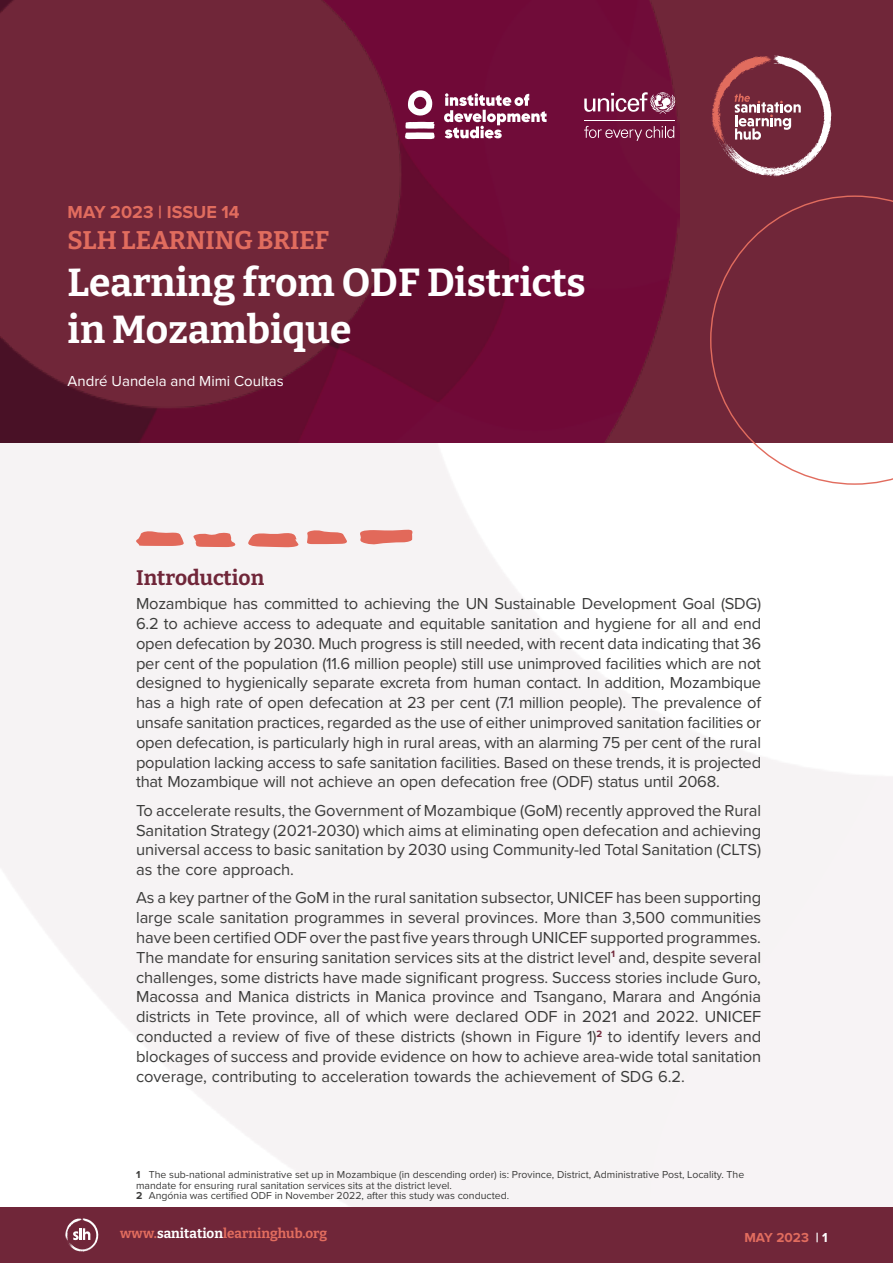
<style>
.page{position:relative;width:893px;height:1263px;background:#fff}
.page>*{position:absolute;margin:0;border:0;box-sizing:border-box;transform-origin:0 0}
.t1{font:100 39px/46.8px "Bitter";color:#fff}
.t2{font:100 25.5px "Bitter";color:#e16c5e}
.Body_Header_PLUS{font:100 21px "Bitter";color:#702639}
.t3{font:700 18px "Proxima Nova";color:#e16c5e}
.Intro{font:16.5px/19.8px "Proxima Nova";letter-spacing:-.005em;color:#3c3c3b;text-align:justify}
.t4{font:15px "Proxima Nova";color:#fff}
.t5{font:100 13.5px "Bitter";color:#e16c5e}
.t6{font:700 13.5px "Proxima Nova";color:#e16c5e}
.footnote{font:10.5px/10.5px "Proxima Nova";color:#3c3c3b}
.s1{font-weight:700}
.s2{color:#fff}
</style>
<div class="page">
<img style="left:0;top:442px;width:892px;height:766px">
<div style="left:0;top:0;width:893px;height:442px;background:#702639"></div>
<img style="left:0;top:0;width:680px;height:442px">
<svg style="left:711px;top:56px;width:120px;height:120px"></svg>
<svg style="left:405px;top:90px;width:142px;height:49px;background:#9e5978"></svg>
<svg style="left:584px;top:92px;width:91px;height:22px;background:#9b5875"></svg>
<hr style="left:584px;top:120px;width:90px;height:1px;background:#fff">
<svg style="left:584px;top:126px;width:90px;height:15px"></svg>
<svg style="left:710px;top:195px;width:183px;height:290px"></svg>
<svg style="left:136px;top:530px;width:276px;height:17px"></svg>
<div style="left:0;top:1208px;width:893px;height:55px;background:#702639"></div>
<svg style="left:65px;top:1218px;width:33px;height:33px"></svg>
<p class="t3" style="left:68px;top:202px;width:174px">MAY 2023 | ISSUE 14</p>
<p class="t2" style="left:68px;top:224px;width:263px">SLH LEARNING BRIEF</p>
<p class="t1" style="left:68px;top:258px;width:520px">Learning from ODF Districts in Mozambique</p>
<p class="t4" style="left:68px;top:370px;width:218px">André Uandela and Mimi Coultas</p>
<p class="Body_Header_PLUS" style="left:136px;top:564px;width:130px">Introduction</p>
<p class="Intro" style="left:136px;top:593px;width:627px">Mozambique has committed to achieving the UN Sustainable Development Goal (SDG)<br>6.2 to achieve access to adequate and equitable sanitation and hygiene for all and end open defecation by 2030. Much progress is still needed, with recent data indicating that 36 per cent of the population (11.6 million people) still use unimproved facilities which are not designed to hygienically separate excreta from human contact. In addition, Mozambique has a high rate of open defecation at 23 per cent (7.1 million people). The prevalence of unsafe sanitation practices, regarded as the use of either unimproved sanitation facilities or open defecation, is particularly high in rural areas, with an alarming 75 per cent of the rural population lacking access to safe sanitation facilities. Based on these trends, it is projected that Mozambique will not achieve an open defecation free (ODF) status until 2068.</p>
<p class="Intro" style="left:136px;top:800px;width:627px">To accelerate results, the Government of Mozambique (GoM) recently approved the Rural Sanitation Strategy (2021-2030) which aims at eliminating open defecation and achieving universal access to basic sanitation by 2030 using Community-led Total Sanitation (CLTS) as the core approach.</p>
<p class="Intro" style="left:136px;top:887px;width:627px">As a key partner of the GoM in the rural sanitation subsector, UNICEF has been supporting large scale sanitation programmes in several provinces. More than 3,500 communities have been certified ODF over the past five years through UNICEF supported programmes.<br>The mandate for ensuring sanitation services sits at the district level<sup>1</sup> and, despite several challenges, some districts have made significant progress. Success stories include Guro, Macossa and Manica districts in Manica province and Tsangano, Marara and Angónia districts in Tete province, all of which were declared ODF in 2021 and 2022. UNICEF conducted a review of five of these districts (shown in Figure 1)<sup>2</sup> to identify levers and blockages of success and provide evidence on how to achieve area-wide total sanitation coverage, contributing to acceleration towards the achievement of SDG 6.2.</p>
<p class="footnote" style="left:136px;top:1169px;width:610px"><span class="s1">1</span> The sub-national administrative set up in Mozambique (in descending order) is: Province, District, Administrative Post, Locality. The mandate for ensuring rural sanitation services sits at the district level.</p>
<p class="footnote" style="left:136px;top:1190px;width:375px"><span class="s1">2</span> Angónia was certified ODF in November 2022, after this study was conducted.</p>
<p class="t5" style="left:120px;top:1225px;width:209px">www.<span class="s2">sanitation</span>learninghub.org</p>
<p class="t6" style="left:744px;top:1229px;width:85px">MAY 2023 <span class="s2">| 1</span></p>
</div>
